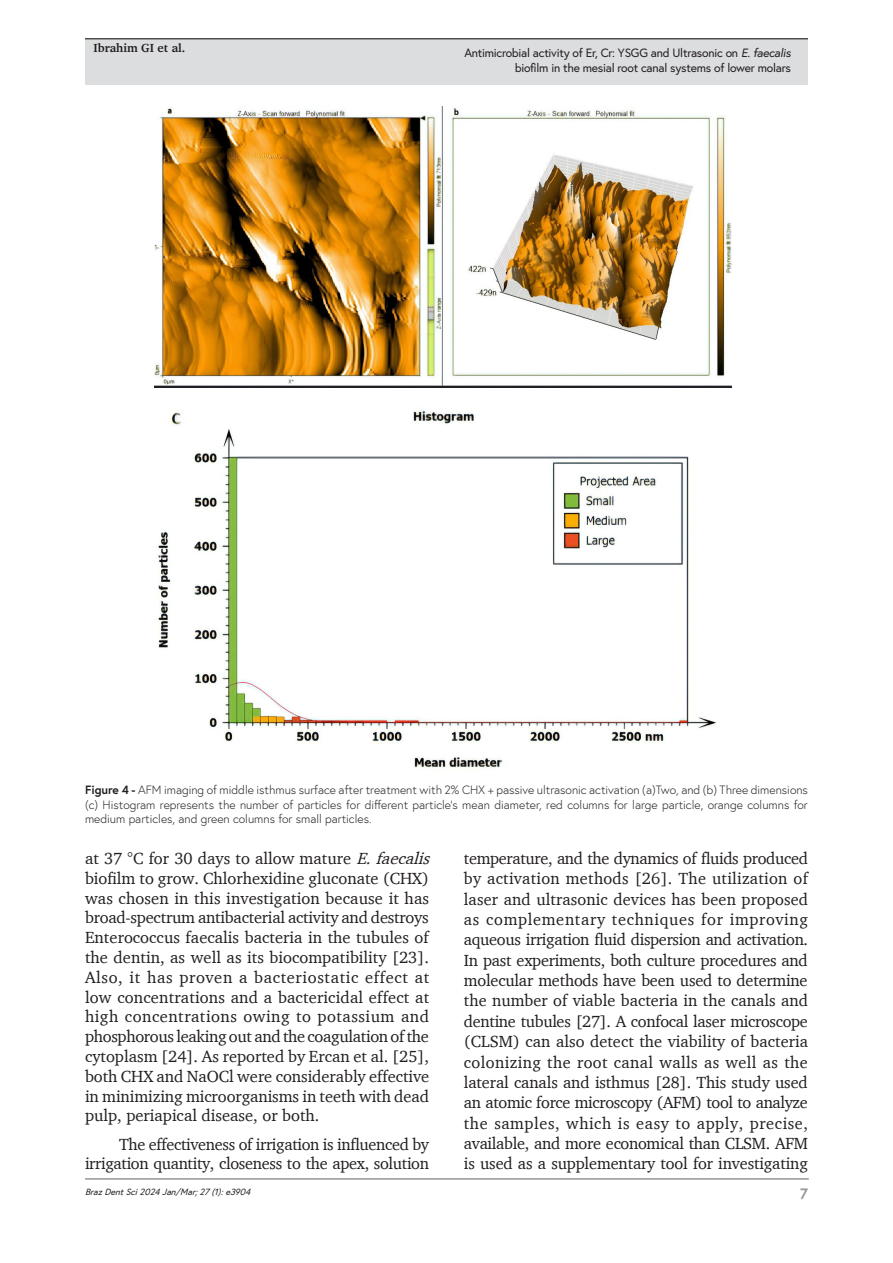
<style>
.page{position:relative;width:893px;height:1263px;background:#fff}
.page>*{position:absolute;margin:0;border:0;box-sizing:border-box;transform-origin:0 0}
.Paragraph{font:16.5px/20.4px "Charter";color:#231f20}
.Paragraph-2{font:16.5px/19.8px "Charter";letter-spacing:-.02em;color:#231f20;text-align:right}
.t1{font:700 15px "Europa";color:#939598}
.t2{font:13.5px "Calibri";color:#000}
.FigureCaption{font:300 12px/14.4px "Europa";color:#231f20;text-align:justify}
.t3{font:12px/14.4px "Europa";letter-spacing:-.02em;color:#231f20;text-align:right}
.t4{font:700 12px "Charter";color:#231f20}
.t5{font:italic 9px "Europa";color:#231f20}
.s1{font-style:italic}
.s2{font-weight:700}
</style>
<div class="page">
<hr style="left:85px;top:1178px;width:724px;height:2px;background:#939598">
<div style="left:85px;top:39px;width:723px;height:46px;background:#dcdddf"></div>
<hr style="left:85px;top:38px;width:723px;height:1px;background:#231f20">
<img style="left:155px;top:106px;width:577px;height:281px">
<img style="left:158px;top:411px;width:558px;height:357px">
<p class="t4" style="left:94px;top:41px;width:93px">Ibrahim GI et al.</p>
<p class="t3" style="left:464px;top:46px;width:328px">Antimicrobial activity of Er, Cr: YSGG and Ultrasonic on <span class="s1">E. faecalis </span>biofilm in the mesial root canal systems of lower molars</p>
<p class="FigureCaption" style="left:85px;top:783px;width:724px"><span class="s2">Figure 4 -</span> AFM imaging of middle isthmus surface after treatment with 2% CHX + passive ultrasonic activation (a)Two, and (b) Three dimensions (c) Histogram represents the number of particles for different particle’s mean diameter, red columns for large particle, orange columns for medium particles, and green columns for small particles.</p>
<p class="t2" style="left:421px;top:793px;width:46px">Figure 4</p>
<p class="Paragraph" style="left:85px;top:848px;width:351px;line-height:19.8px">at 37 °C for 30 days to allow mature <span class="s1">E.faecalis </span>biofilm to grow. Chlorhexidine gluconate (CHX) was chosen in this investigation because it has broad-spectrum antibacterial activity and destroys Enterococcus faecalis bacteria in the tubules of the dentin, as well as its biocompatibility [23].<br>Also, it has proven a bacteriostatic effect at low concentrations and a bactericidal effect at high concentrations owing to potassium and phosphorous leaking out and the coagulation of the cytoplasm [24]. As reported by Ercan et al. [25], both CHX and NaOCl were considerably effective in minimizing microorganisms in teeth with dead pulp, periapical disease, or both.</p>
<p class="Paragraph-2" style="left:85px;top:1134px;width:345px">The effectiveness of irrigation is influenced by irrigation quantity, closeness to the apex, solution</p>
<p class="t5" style="left:85px;top:1185px;width:170px">BrazDentSci2024Jan/Mar;27(1):e3904</p>
<p class="Paragraph" style="left:464px;top:848px;width:346px;text-align:justify">temperature, and the dynamics of fluids produced by activation methods [26]. The utilization of laser and ultrasonic devices has been proposed as complementary techniques for improving aqueous irrigation fluid dispersion and activation.<br>In past experiments, both culture procedures and molecular methods have been used to determine the number of viable bacteria in the canals and dentine tubules [27]. A confocal laser microscope (CLSM) can also detect the viability of bacteria colonizing the root canal walls as well as the lateral canals and isthmus [28]. This study used an atomic force microscopy (AFM) tool to analyze the samples, which is easy to apply, precise, available, and more economical than CLSM. AFM is used as a supplementary tool for investigating</p>
<p class="t1" style="left:800px;top:1184px;width:9px">7</p>
</div>
